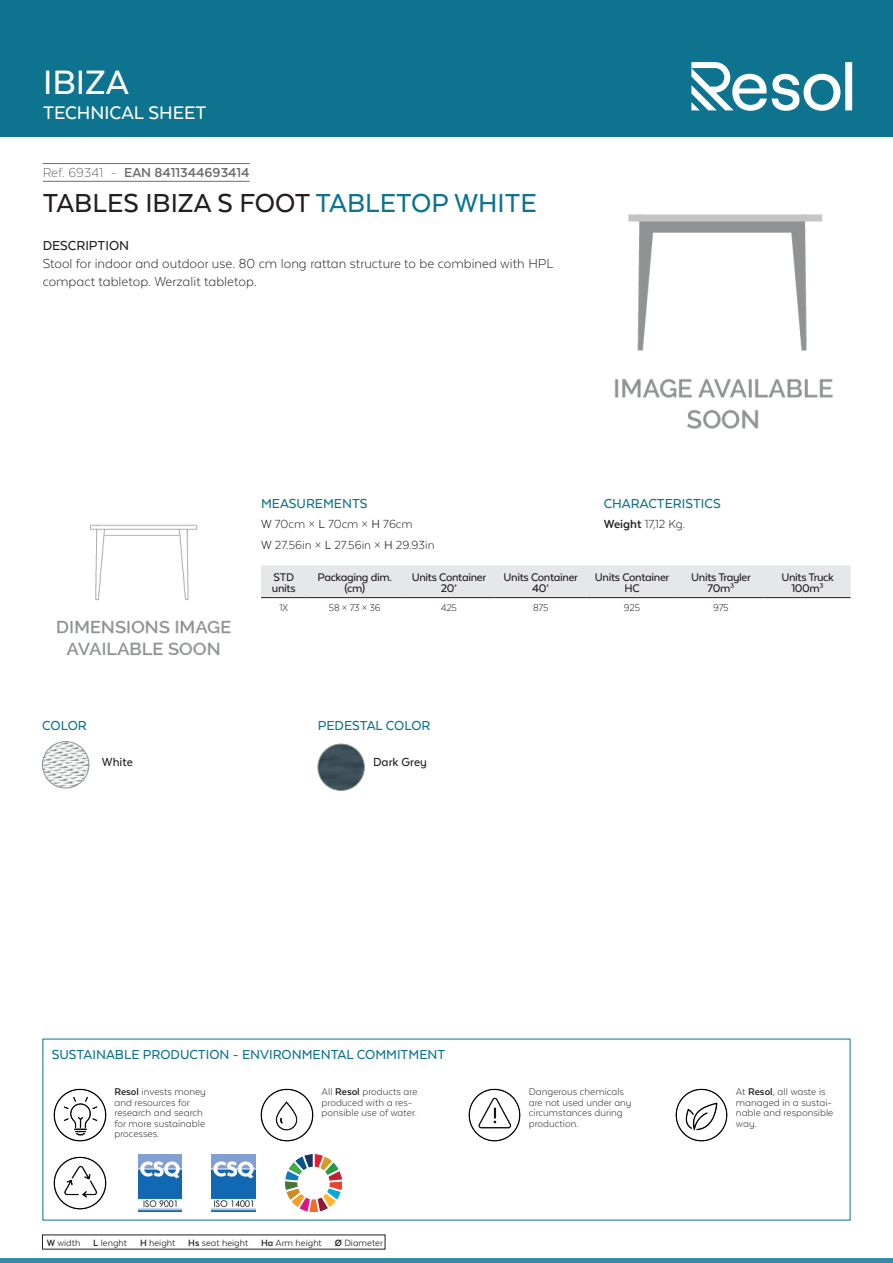
<style>
.page{position:relative;width:893px;height:1263px;background:#fff}
.page>*{position:absolute;margin:0;border:0;box-sizing:border-box;transform-origin:0 0}
.t1{font:500 39px "Texta Alt";color:#fff}
.t2{font:500 30px "Texta Alt";color:#231f20}
.t3{font:500 21px "Texta Alt";color:#fff}
.t4{font:300 15px/18px "Texta Alt";color:#231f20}
.t5{font:500 15px "Texta Alt";color:#0d738f}
.t6{font:700 15px "Texta Alt";color:#6c6d70}
.t7{font:500 15px "Texta Alt";color:#231f20}
.t8{font:300 13.5px/20.4px "Texta Alt";color:#231f20}
.t9{font:500 13.5px "Texta Alt";color:#231f20}
.t10{font:500 12.75px/10.5px "Texta Alt";letter-spacing:-.025em;color:#231f20;text-align:center}
.t11{font:300 11.25px/10.5px "Texta Alt";color:#231f20}
.t12{font:10.5px "Texta Alt";color:#231f20}
.s1{font-weight:300}
.s2{color:#0d738f}
.s3{font-weight:400}
.s4{font-weight:700}
</style>
<div class="page">
<div style="left:0;top:0;width:893px;height:137px;background:#0d738f"></div>
<hr style="left:0;top:1259px;width:893px;height:4px;background:#348ea3">
<svg style="left:691px;top:62px;width:161px;height:49px"></svg>
<hr style="left:43px;top:163px;width:207px;height:1px;background:#6c6d70">
<hr style="left:43px;top:181px;width:207px;height:1px;background:#6c6d70">
<img style="left:614px;top:214px;width:219px;height:215px">
<img style="left:42px;top:742px;width:47px;height:46px;border-radius:23px">
<div style="left:42px;top:741px;width:47px;height:47px;border:1px solid #89948d;border-radius:50%"></div>
<img style="left:318px;top:744px;width:46px;height:46px;border-radius:23px">
<div style="left:318px;top:744px;width:46px;height:47px;border:1px solid #89948d;border-radius:50%"></div>
<img style="left:57px;top:524px;width:174px;height:131px">
<div style="left:261px;top:565px;width:590px;height:32px;background:#e6e7e9"></div>
<hr style="left:261px;top:597px;width:46px;height:1px;background:#231f20">
<hr style="left:307px;top:597px;width:96px;height:1px;background:#231f20">
<hr style="left:403px;top:597px;width:92px;height:1px;background:#231f20">
<hr style="left:495px;top:597px;width:92px;height:1px;background:#231f20">
<hr style="left:587px;top:597px;width:90px;height:1px;background:#231f20">
<hr style="left:677px;top:597px;width:88px;height:1px;background:#231f20">
<hr style="left:765px;top:597px;width:86px;height:1px;background:#231f20">
<img style="left:53px;top:1088px;width:54px;height:54px">
<img style="left:260px;top:1088px;width:54px;height:54px">
<img style="left:468px;top:1088px;width:53px;height:54px">
<img style="left:675px;top:1088px;width:53px;height:54px">
<img style="left:53px;top:1156px;width:54px;height:54px">
<img style="left:138px;top:1155px;width:44px;height:56px">
<img style="left:212px;top:1155px;width:43px;height:56px">
<img style="left:285px;top:1155px;width:57px;height:56px">
<h1 class="t1" style="left:43px;top:62px;width:88px">IBIZA</h1>
<h3 class="t3" style="left:43px;top:102px;width:165px">TECHNICAL SHEET</h3>
<h3 class="t6" style="left:43px;top:164px;width:208px"><span class="s1">Ref. 69341 -</span> EAN 8411344693414</h3>
<h2 class="t2" style="left:43px;top:188px;width:495px">TABLES IBIZA S FOOT <span class="s2">TABLETOP WHITE</span></h2>
<h3 class="t7" style="left:43px;top:237px;width:88px">DESCRIPTION</h3>
<h3 class="t4" style="left:43px;top:254px;width:513px">Stool for indoor and outdoor use. 80 cm long rattan structure to be combined with HPL compact tabletop. Werzalit tabletop.</h3>
<h3 class="t5" style="left:42px;top:718px;width:46px">COLOR</h3>
<p class="t9" style="left:102px;top:755px;width:33px">White</p>
<h3 class="t5" style="left:261px;top:495px;width:108px">MEASUREMENTS</h3>
<p class="t8" style="left:261px;top:514px;width:175px"><span class="s3">W</span> 70cm × <span class="s3">L</span> 70cm × <span class="s3">H</span> 76cm<br><span class="s3">W</span> 27.56in × <span class="s3">L</span> 27.56in × <span class="s3">H</span> 29.93in</p>
<p class="t10" style="left:272px;top:572px;width:25px;text-align:left">STD units</p>
<p class="t10" style="left:317px;top:572px;width:76px">Packaging dim. (cm)</p>
<p class="t10" style="left:412px;top:572px;width:76px">Units Container<br>20’</p>
<p class="t10" style="left:504px;top:572px;width:76px">Units Container<br>40’</p>
<p class="t10" style="left:595px;top:572px;width:76px">Units Container<br>HC</p>
<p class="t10" style="left:691px;top:572px;width:61px">Units Trayler<br>70m³</p>
<p class="t10" style="left:781px;top:572px;width:54px">Units Truck<br>100m³</p>
<p class="t11" style="left:279px;top:602px;width:10px">1X</p>
<p class="t11" style="left:329px;top:602px;width:53px">58 × 73 × 36</p>
<p class="t11" style="left:441px;top:602px;width:18px">425</p>
<p class="t11" style="left:533px;top:602px;width:17px">875</p>
<p class="t11" style="left:624px;top:602px;width:18px">925</p>
<p class="t11" style="left:713px;top:602px;width:17px">975</p>
<h3 class="t5" style="left:604px;top:495px;width:118px">CHARACTERISTICS</h3>
<p class="t8" style="left:604px;top:514px;width:83px"><span class="s4">Weight</span> 17,12 Kg.</p>
<h3 class="t5" style="left:318px;top:718px;width:114px">PEDESTAL COLOR</h3>
<p class="t9" style="left:373px;top:755px;width:55px">Dark Grey</p>
<h3 class="t5" style="left:52px;top:1047px;width:395px">SUSTAINABLE PRODUCTION - ENVIRONMENTAL COMMITMENT</h3>
<p class="t11" style="left:114px;top:1086px;width:93px"><span class="s4">Resol</span> invests money and resources for research and search for more sustainable processes.</p>
<p class="t11" style="left:322px;top:1086px;width:97px">All <span class="s4">Resol</span> products are produced with a res&shy;ponsible use of water.</p>
<p class="t11" style="left:529px;top:1086px;width:104px">Dangerous chemicals are not used under any circumstances during production.</p>
<p class="t11" style="left:736px;top:1086px;width:99px">At <span class="s4">Resol</span>, all waste is managed in a sustai&shy;nable and responsible way.</p>
<p class="t12" style="left:47px;top:1237px;width:338px"><span class="s4">W</span> width <span class="s4">L</span> lenght <span class="s4">H</span> height <span class="s4">Hs</span> seat height <span class="s4">Ha</span> Arm height <span class="s4">Ø</span> Diameter</p>
</div>
